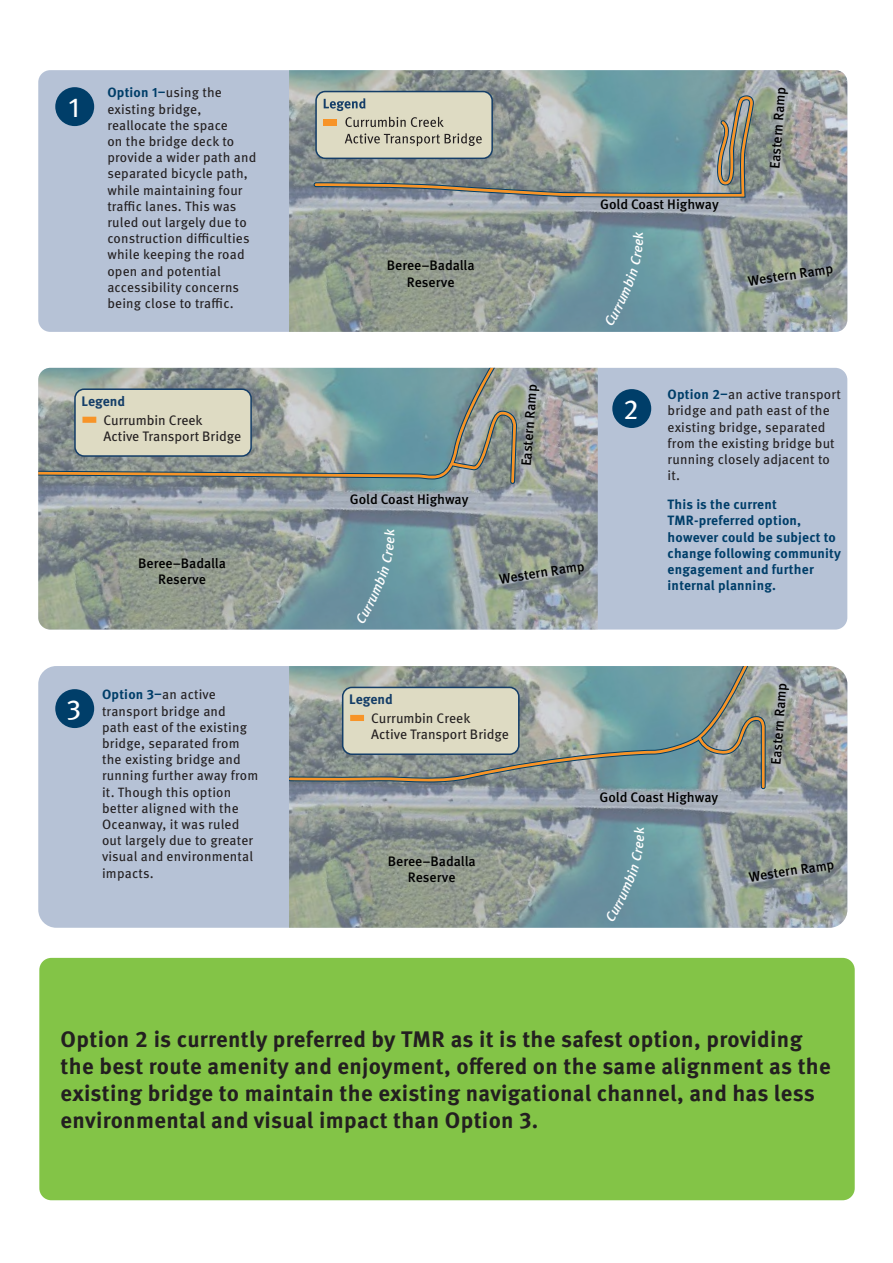
<style>
.page{position:relative;width:893px;height:1263px;background:#fff}
.page>*{position:absolute;margin:0;border:0;box-sizing:border-box;transform-origin:0 0}
.t1{font:27.75px "Meta Pro";color:#fff}
.Body_META{font:700 22.5px/27px "Meta Pro";letter-spacing:.015em;color:#231f20}
.t2{font:500 13.8px/16.5px "Meta Pro";letter-spacing:-.005em;color:#000;text-align:center}
.t3{font:13.8px/18.5px "Meta Pro";letter-spacing:-.005em;color:#231f20}
.Body_META-2{font:13.5px/16.2px "Meta Pro";letter-spacing:.015em;color:#231f20}
.Body_META-3{font:700 13.5px/16.2px "Meta Pro";letter-spacing:.015em;color:#003e69}
.s1{font-weight:700;color:#003e69}
.s2{font-weight:700;color:#153e68}
</style>
<div class="page">
<div style="left:39px;top:958px;width:816px;height:242px;background:#83c447;border-radius:12px"></div>
<div style="left:38px;top:70px;width:809px;height:262px;background:#b6c2d6;border-radius:12px"></div>
<img style="left:289px;top:70px;width:558px;height:262px">
<svg style="left:314px;top:91px;width:440px;height:106px;background:#92a09b"></svg>
<div style="left:324px;top:119px;width:13px;height:6px;background:#f79428"></div>
<div style="left:38px;top:666px;width:809px;height:262px;background:#b6c2d6;border-radius:18px"></div>
<img style="left:289px;top:666px;width:558px;height:262px">
<svg style="left:289px;top:666px;width:476px;height:123px;background:#879997"></svg>
<div style="left:343px;top:687px;width:176px;height:67px;background:#dedbc3;border-radius:9px"></div>
<div style="left:342px;top:687px;width:178px;height:68px;border:2px solid #153e68;border-radius:9px"></div>
<div style="left:350px;top:715px;width:14px;height:6px;background:#f79428"></div>
<div style="left:38px;top:368px;width:809px;height:261px;background:#b6c2d6;border-radius:12px"></div>
<img style="left:38px;top:368px;width:560px;height:261px">
<svg style="left:38px;top:368px;width:479px;height:116px;background:#879a97"></svg>
<div style="left:75px;top:389px;width:176px;height:67px;background:#dedbc3;border-radius:9px"></div>
<div style="left:74px;top:388px;width:178px;height:69px;border:2px solid #153e68;border-radius:9px"></div>
<div style="left:82px;top:417px;width:14px;height:6px;background:#f79428"></div>
<div style="left:55px;top:87px;width:39px;height:39px;background:#003e69;border-radius:50%"></div>
<div style="left:612px;top:389px;width:39px;height:39px;background:#003e69;border-radius:50%"></div>
<div style="left:55px;top:689px;width:39px;height:39px;background:#003e69;border-radius:50%"></div>
<div style="left:604px;top:231px;width:39px;height:95px;background:#67929f"></div>
<div style="left:605px;top:827px;width:39px;height:95px;background:#67929f"></div>
<svg style="left:355px;top:529px;width:40px;height:95px;background:#6793a0"></svg>
<p class="t1" style="left:69px;top:86px;width:12px">1</p>
<p class="Body_META-2" style="left:107px;top:84px;width:151px"><span class="s1">Option 1–</span>using the existing bridge, reallocate the space<br>on the bridge deck to provide a wider path and separated bicycle path, while maintaining four traffic lanes. This was ruled out largely due to construction difficulties while keeping the road open and potential accessibility concerns being close to traffic.</p>
<p class="t3" style="left:104px;top:391px;width:101px;text-indent:-22px"><span class="s2">Legend<br></span>Currumbin Creek</p>
<p class="t3" style="left:104px;top:426px;width:139px">Active Transport Bridge</p>
<p class="t2" style="left:138px;top:554px;width:89px">Beree–Badalla<br>Reserve</p>
<p class="t1" style="left:67px;top:688px;width:16px">3</p>
<p class="Body_META-2" style="left:102px;top:686px;width:158px"><span class="s1">Option 3–</span>an active transport bridge and<br>path east of the existing bridge, separated from the existing bridge and running further away from it. Though this option better aligned with the<br>Oceanway, it was ruled out largely due to greater visual and environmental impacts.</p>
<p class="t2" style="left:387px;top:256px;width:89px">Beree–Badalla<br>Reserve</p>
<p class="t2" style="left:600px;top:195px;width:120px">Gold Coast Highway</p>
<p class="t2" style="left:766px;top:168px;width:83px;rotate:-86deg">Eastern Ramp</p>
<p class="t2" style="left:747px;top:272px;width:88px;rotate:-9deg">Western Ramp</p>
<p class="t2" style="left:350px;top:490px;width:120px">Gold Coast Highway</p>
<p class="t2" style="left:517px;top:465px;width:83px;rotate:-86deg">Eastern Ramp</p>
<p class="t2" style="left:498px;top:570px;width:88px;rotate:-9deg">Western Ramp</p>
<p class="t1" style="left:624px;top:388px;width:16px">2</p>
<p class="Body_META-2" style="left:668px;top:386px;width:175px"><span class="s1">Option 2–</span>an active transport bridge and path east of the existing bridge, separated from the existing bridge but running closely adjacent to it.</p>
<p class="Body_META-3" style="left:668px;top:496px;width:175px">This is the current<br>TMR-preferred option, however could be subject to change following community engagement and further internal planning.</p>
<p class="t3" style="left:371px;top:689px;width:101px;text-indent:-22px"><span class="s2">Legend<br></span>Currumbin Creek</p>
<p class="t3" style="left:371px;top:724px;width:139px">Active Transport Bridge</p>
<p class="t2" style="left:388px;top:852px;width:89px">Beree–Badalla<br>Reserve</p>
<p class="t2" style="left:600px;top:788px;width:120px">Gold Coast Highway</p>
<p class="t2" style="left:767px;top:764px;width:83px;rotate:-86deg">Eastern Ramp</p>
<p class="t2" style="left:748px;top:868px;width:88px;rotate:-9deg">Western Ramp</p>
<p class="Body_META" style="left:61px;top:1024px;width:772px">Option 2 is currently preferred by TMR as it is the safest option, providing the best route amenity and enjoyment, offered on the same alignment as the existing bridge to maintain the existing navigational channel, and has less environmental and visual impact than Option 3.</p>
</div>
